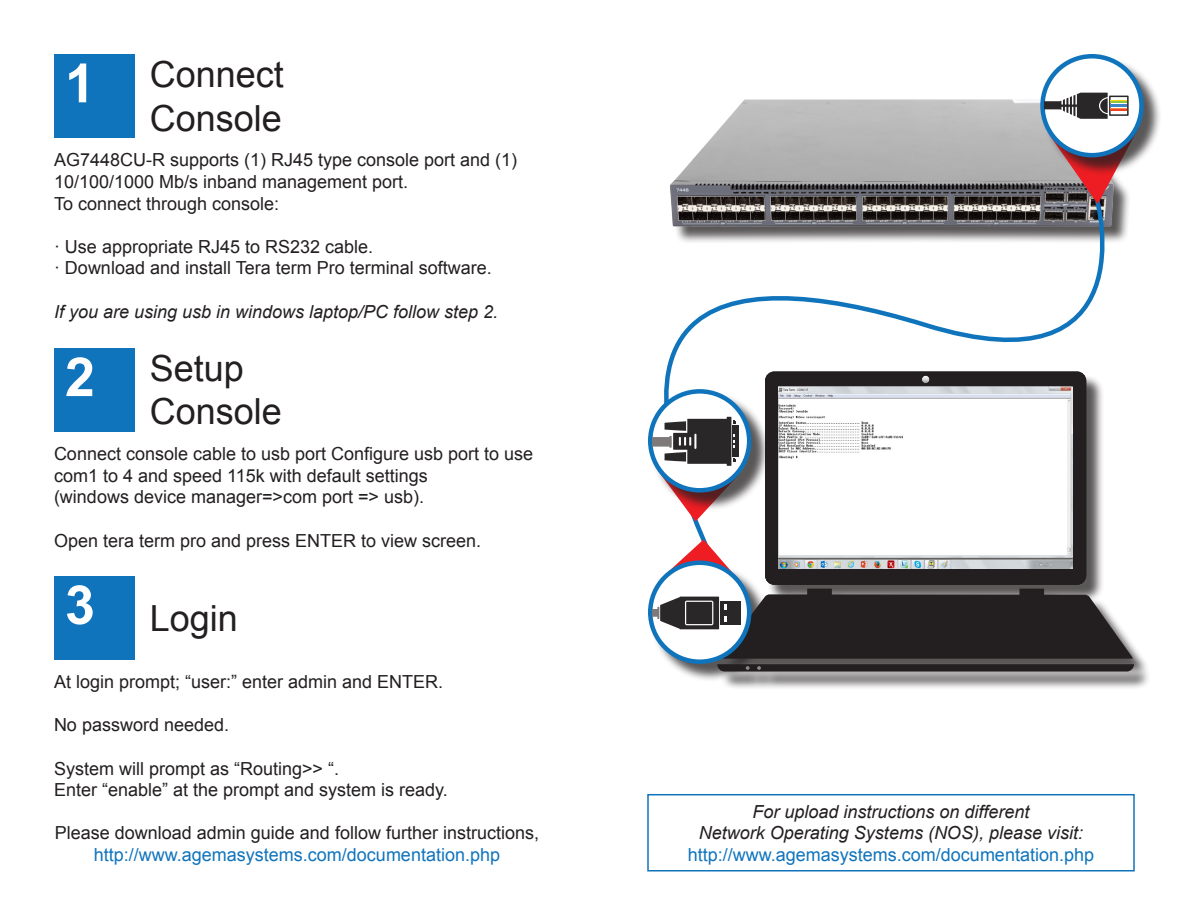
<style>
.page{position:relative;width:1188px;height:918px;background:#fff}
.page>*{position:absolute;margin:0;border:0;box-sizing:border-box;transform-origin:0 0}
.t1{font:700 54px "Arial";color:#fff}
.t2{font:36px "Arial";color:#231f20}
.t3{font:18px/21.6px "Arial";color:#231f20}
.t4{font:italic 18px "Arial";color:#231f20}
.t5{font:18px "Arial";color:#1074bc}
.s1{color:#1074bc}
</style>
<div class="page">
<div style="left:54px;top:54px;width:81px;height:84px;background:#1074bc"></div>
<div style="left:54px;top:348px;width:81px;height:84px;background:#1074bc"></div>
<div style="left:54px;top:576px;width:81px;height:84px;background:#1074bc"></div>
<img style="left:669px;top:54px;width:437px;height:142px">
<div style="left:720px;top:374px;width:432px;height:316px;background:#231f20;opacity:.75"></div>
<div style="left:647px;top:794px;width:488px;height:78px;border:2px solid #1074bc"></div>
<svg style="left:648px;top:196px;width:500px;height:426px"></svg>
<svg style="left:1049px;top:176px;width:90px;height:28px"></svg>
<div style="left:1043px;top:56px;width:119px;height:120px;background:#231f20;opacity:.75"></div>
<div style="left:1043px;top:56px;width:98px;height:99px;background:#fff;border-radius:50%"></div>
<div style="left:1040px;top:54px;width:104px;height:103px;border:4px solid #1074bc;border-radius:50%"></div>
<svg style="left:1045px;top:93px;width:84px;height:26px"></svg>
<svg style="left:658px;top:511px;width:80px;height:11px"></svg>
<div style="left:650px;top:391px;width:120px;height:120px;background:#231f20;opacity:.75"></div>
<svg style="left:650px;top:391px;width:99px;height:99px"></svg>
<div style="left:648px;top:389px;width:103px;height:104px;border:4px solid #1074bc;border-radius:50%"></div>
<svg style="left:727px;top:417px;width:4px;height:49px"></svg>
<div style="left:733px;top:426px;width:6px;height:31px;background:#2a2728"></div>
<svg style="left:652px;top:419px;width:84px;height:45px"></svg>
<svg style="left:664px;top:539px;width:69px;height:24px"></svg>
<div style="left:650px;top:563px;width:120px;height:120px;background:#231f20;opacity:.75"></div>
<div style="left:650px;top:563px;width:99px;height:99px;background:#fff;border-radius:50%"></div>
<div style="left:648px;top:561px;width:103px;height:103px;border:4px solid #1074bc;border-radius:50%"></div>
<svg style="left:652px;top:589px;width:482px;height:83px;background:#4a494b"></svg>
<p class="t1" style="left:65px;top:47px;width:32px">1</p>
<p class="t2" style="left:150px;top:51px;width:136px">Connect</p>
<p class="t2" style="left:150px;top:94px;width:134px">Console</p>
<p class="t3" style="left:54px;top:150px;width:465px">AG7448CU-R supports (1) RJ45 type console port and (1)<br>10/100/1000 Mb/s inband management port.</p>
<p class="t3" style="left:54px;top:193px;width:227px">To connect through console:</p>
<p class="t3" style="left:54px;top:236px;width:321px">· Use appropriate RJ45 to RS232 cable.</p>
<p class="t3" style="left:54px;top:258px;width:439px">· Download and install Tera term Pro terminal software.</p>
<p class="t4" style="left:54px;top:300px;width:446px">If you are using usb in windows laptop/PC follow step 2.</p>
<p class="t1" style="left:65px;top:341px;width:32px">2</p>
<p class="t2" style="left:150px;top:345px;width:96px">Setup</p>
<p class="t2" style="left:150px;top:388px;width:134px">Console</p>
<p class="t3" style="left:54px;top:443px;width:481px">Connect console cable to usb port Configure usb port to use com1 to 4 and speed 115k with default settings</p>
<p class="t3" style="left:54px;top:486px;width:372px">(windows device manager=&gt;com port =&gt; usb).</p>
<p class="t3" style="left:54px;top:530px;width:429px">Open tera term pro and press ENTER to view screen.</p>
<p class="t1" style="left:65px;top:569px;width:32px">3</p>
<p class="t2" style="left:150px;top:594px;width:90px">Login</p>
<p class="t3" style="left:54px;top:671px;width:391px">At login prompt; “user:” enter admin and ENTER.</p>
<p class="t3" style="left:54px;top:714px;width:177px">No password needed.</p>
<p class="t3" style="left:54px;top:758px;width:287px">System will prompt as “Routing&gt;&gt; “.</p>
<p class="t3" style="left:54px;top:779px;width:395px">Enter “enable” at the prompt and system is ready.</p>
<p class="t3" style="left:55px;top:822px;width:486px;text-align:center">Please download admin guide and follow further instructions, <span class="s1">http://www.agemasystems.com/documentation.php</span></p>
<p class="t4" style="left:752px;top:800px;width:279px">For upload instructions on different</p>
<p class="t4" style="left:699px;top:821px;width:386px">Network Operating Systems (NOS), please visit:</p>
<p class="t5" style="left:688px;top:843px;width:408px">http://www.agemasystems.com/documentation.php</p>
</div>
